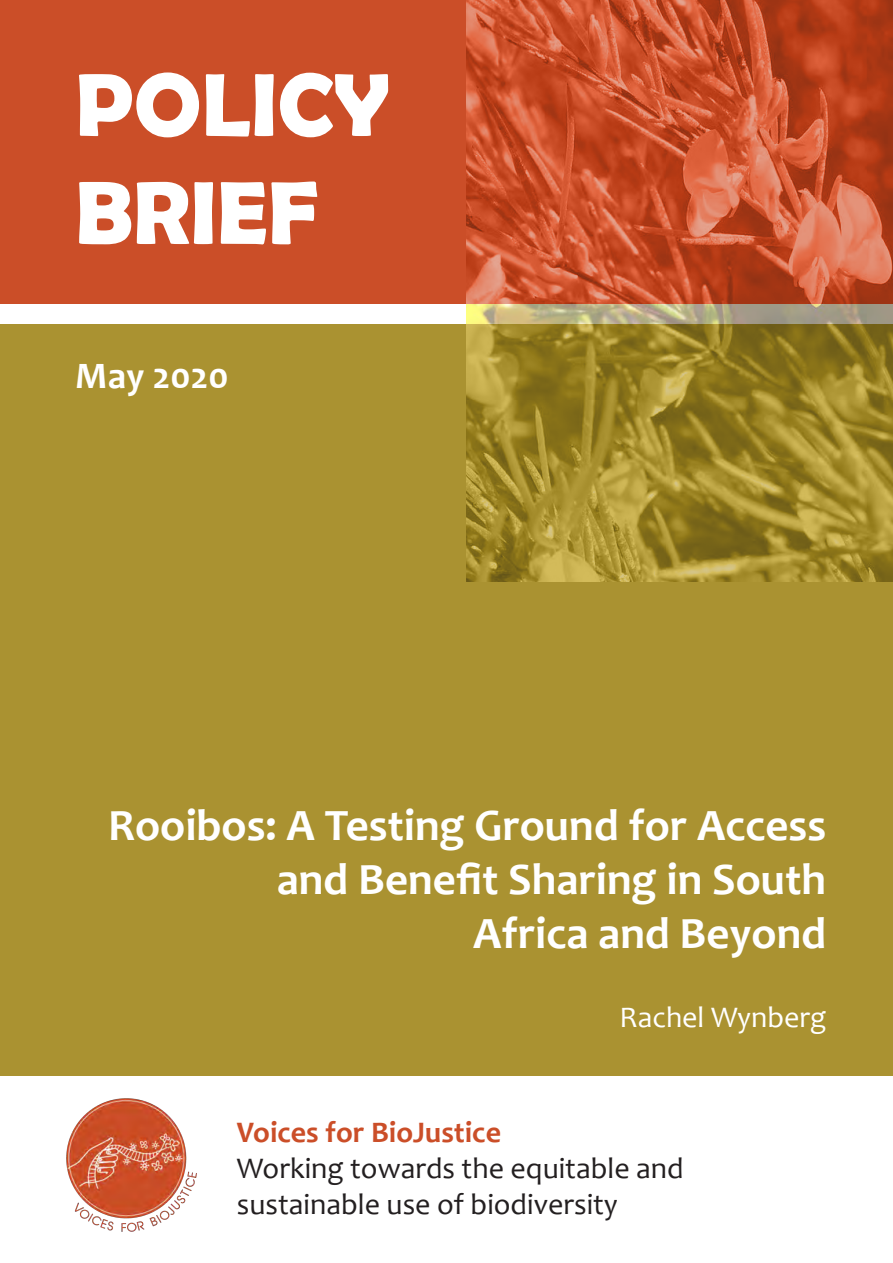
<style>
.page{position:relative;width:893px;height:1263px;background:#fff}
.page>*{position:absolute;margin:0;border:0;box-sizing:border-box;transform-origin:0 0}
.t1{font:700 90px/108px "Berlin Sans FB Demi";color:#fff}
.t2{font:700 45px/54px "Candara";color:#fff;text-align:right}
.t3{font:700 37.5px "Candara";color:#fff}
.t4{font:30px/36px "Candara";color:#231f20}
.t5{font:30px "Candara";color:#fff}
.s1{font-weight:700;color:#cb4e28}
</style>
<div class="page">
<div style="left:0;top:0;width:893px;height:303px;background:#cb4e28"></div>
<div style="left:0;top:324px;width:893px;height:752px;background:#aa9231"></div>
<img style="left:66px;top:1098px;width:131px;height:134px">
<img style="left:467px;top:0;width:426px;height:581px">
<p class="t1" style="left:75px;top:49px;width:316px">POLICY<br>BRIEF</p>
<p class="t3" style="left:75px;top:352px;width:155px">May 2020</p>
<p class="t2" style="left:108px;top:798px;width:720px">Rooibos: A Testing Ground for Access and Benefit Sharing in South<br>Africa and Beyond</p>
<p class="t5" style="left:619px;top:998px;width:208px">Rachel Wynberg</p>
<p class="t4" style="left:237px;top:1114px;width:448px"><span class="s1">Voices for BioJustice<br></span>Working towards the equitable and sustainable use of biodiversity</p>
</div>
